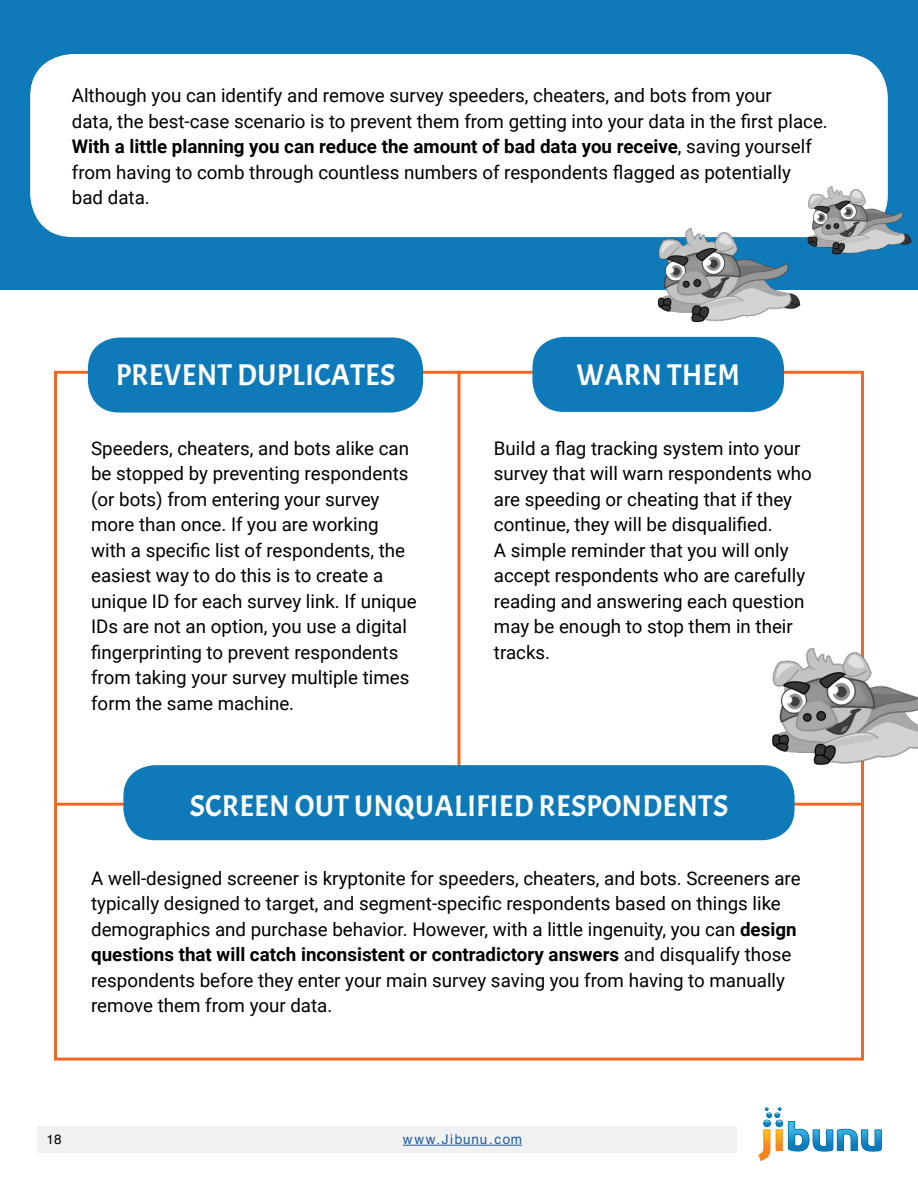
<style>
.page{position:relative;width:918px;height:1188px;background:#fff}
.page>*{position:absolute;margin:0;border:0;box-sizing:border-box;transform-origin:0 0}
.t1{font:30px "Acme";letter-spacing:.005em;color:#fff}
.t2{font:18.75px/25.5px "Roboto";color:#000}
.t3{font:13.5px "Helvetica";letter-spacing:.12em;color:#215e9e}
.t4{font:13.5px "Helvetica";color:#000}
.s1{font-weight:700}
</style>
<div class="page">
<div style="left:37px;top:1126px;width:700px;height:26px;background:#efefef"></div>
<img style="left:759px;top:1107px;width:122px;height:54px">
<hr style="left:403px;top:1145px;width:119px;height:1px;background:#215e9e">
<div style="left:0;top:0;width:918px;height:289px;background:#0e7ab9"></div>
<div style="left:32px;top:56px;width:854px;height:179px;background:#fff;border-radius:40px"></div>
<div style="left:30px;top:54px;width:858px;height:183px;border:4px solid #fff;border-radius:40px"></div>
<hr style="left:458px;top:371px;width:2px;height:404px;background:#f26724">
<hr style="left:54px;top:803px;width:810px;height:3px;background:#f26724">
<div style="left:88px;top:337px;width:335px;height:76px;background:#0e7ab9;border-radius:32px"></div>
<div style="left:532px;top:337px;width:252px;height:75px;background:#0e7ab9;border-radius:32px"></div>
<div style="left:123px;top:765px;width:672px;height:75px;background:#0e7ab9;border-radius:32px"></div>
<img style="left:772px;top:648px;width:146px;height:117px">
<img style="left:807px;top:186px;width:105px;height:69px">
<img style="left:658px;top:228px;width:143px;height:94px">
<p class="t2" style="left:72px;top:82px;width:758px">Although you can identify and remove survey speeders, cheaters, and bots from your<br>data, the best-case scenario is to prevent them from getting into your data in the first place.<br><span class="s1">With a little planning you can reduce the amount of bad data you receive</span>, saving yourself from having to comb through countless numbers of respondents flagged as potentially<br>bad data.</p>
<p class="t1" style="left:116px;top:356px;width:281px">PREVENT DUPLICATES</p>
<p class="t1" style="left:577px;top:356px;width:165px">WARN THEM</p>
<p class="t2" style="left:91px;top:435px;width:327px">Speeders, cheaters, and bots alike can be stopped by preventing respondents (or bots) from entering your survey more than once. If you are working with a specific list of respondents, the easiest way to do this is to create a unique ID for each survey link. If unique IDs are not an option, you use a digital fingerprinting to prevent respondents from taking your survey multiple times form the same machine.</p>
<p class="t2" style="left:494px;top:435px;width:319px">Build a flag tracking system into your survey that will warn respondents who are speeding or cheating that if they continue, they will be disqualified.<br>A simple reminder that you will only accept respondents who are carefully reading and answering each question may be enough to stop them in their tracks.</p>
<p class="t1" style="left:190px;top:787px;width:540px">SCREEN OUT UNQUALIFIED RESPONDENTS</p>
<p class="t2" style="left:91px;top:864px;width:711px">A well-designed screener is kryptonite for speeders, cheaters, and bots. Screeners are typically designed to target, and segment-specific respondents based on things like demographics and purchase behavior. However, with a little ingenuity, you can <span class="s1">design questions that will catch inconsistent or contradictory answers</span> and disqualify those respondents before they enter your main survey saving you from having to manually remove them from your data.</p>
<p class="t4" style="left:47px;top:1129px;width:17px">18</p>
<p class="t3" style="left:403px;top:1129px;width:121px">www.Jibunu.com</p>
</div>
